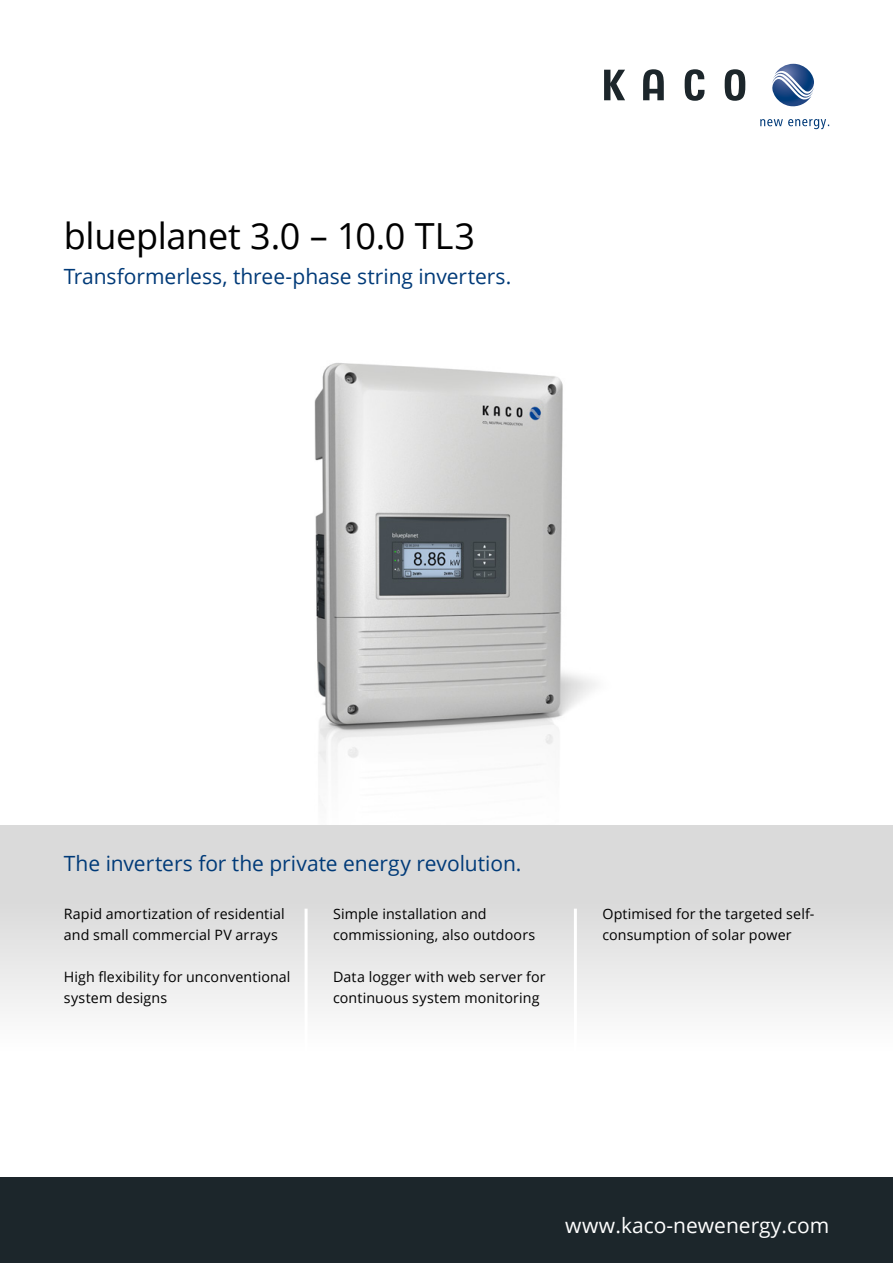
<style>
.page{position:relative;width:893px;height:1263px;background:#fff}
.page>*{position:absolute;margin:0;border:0;box-sizing:border-box;transform-origin:0 0}
.t1{font:36px "Open Sans";letter-spacing:-.01em;color:#000}
.t2{font:21px "Open Sans";letter-spacing:-.005em;color:#003a78}
.t3{font:21px "Open Sans";color:#fff}
.t4{font:14.25px/21px "Open Sans";letter-spacing:.01em;color:#000}
</style>
<div class="page">
<img style="left:314px;top:363px;width:282px;height:402px">
<svg style="left:604px;top:69px;width:141px;height:32px"></svg>
<svg style="left:772px;top:64px;width:42px;height:43px"></svg>
<svg style="left:760px;top:119px;width:69px;height:10px"></svg>
<div style="left:0;top:1178px;width:893px;height:85px;background:#1c262b"></div>
<div style="left:0;top:825px;width:893px;height:353px;background:linear-gradient(to bottom,#d5d5d5,#fff)"></div>
<hr style="left:305px;top:909px;width:3px;height:203px;background:#fff">
<hr style="left:574px;top:909px;width:3px;height:203px;background:#fff">
<h1 class="t1" style="left:64px;top:211px;width:413px">blueplanet 3.0 – 10.0 TL3</h1>
<h2 class="t2" style="left:64px;top:262px;width:449px">Transformerless, three-phase string inverters.</h2>
<h2 class="t2" style="left:64px;top:849px;width:459px">The inverters for the private energy revolution.</h2>
<p class="t4" style="left:64px;top:903px;width:222px">Rapid amortization of residential and small commercial PV arrays</p>
<p class="t4" style="left:64px;top:966px;width:228px">High flexibility for unconventional system designs</p>
<p class="t4" style="left:333px;top:903px;width:204px">Simple installation and commissioning, also outdoors</p>
<p class="t4" style="left:333px;top:966px;width:214px">Data logger with web server for continuous system monitoring</p>
<p class="t4" style="left:602px;top:903px;width:214px">Optimised for the targeted self&shy;consumption of solar power</p>
<h2 class="t3" style="left:565px;top:1211px;width:265px">www.kaco-newenergy.com</h2>
</div>
